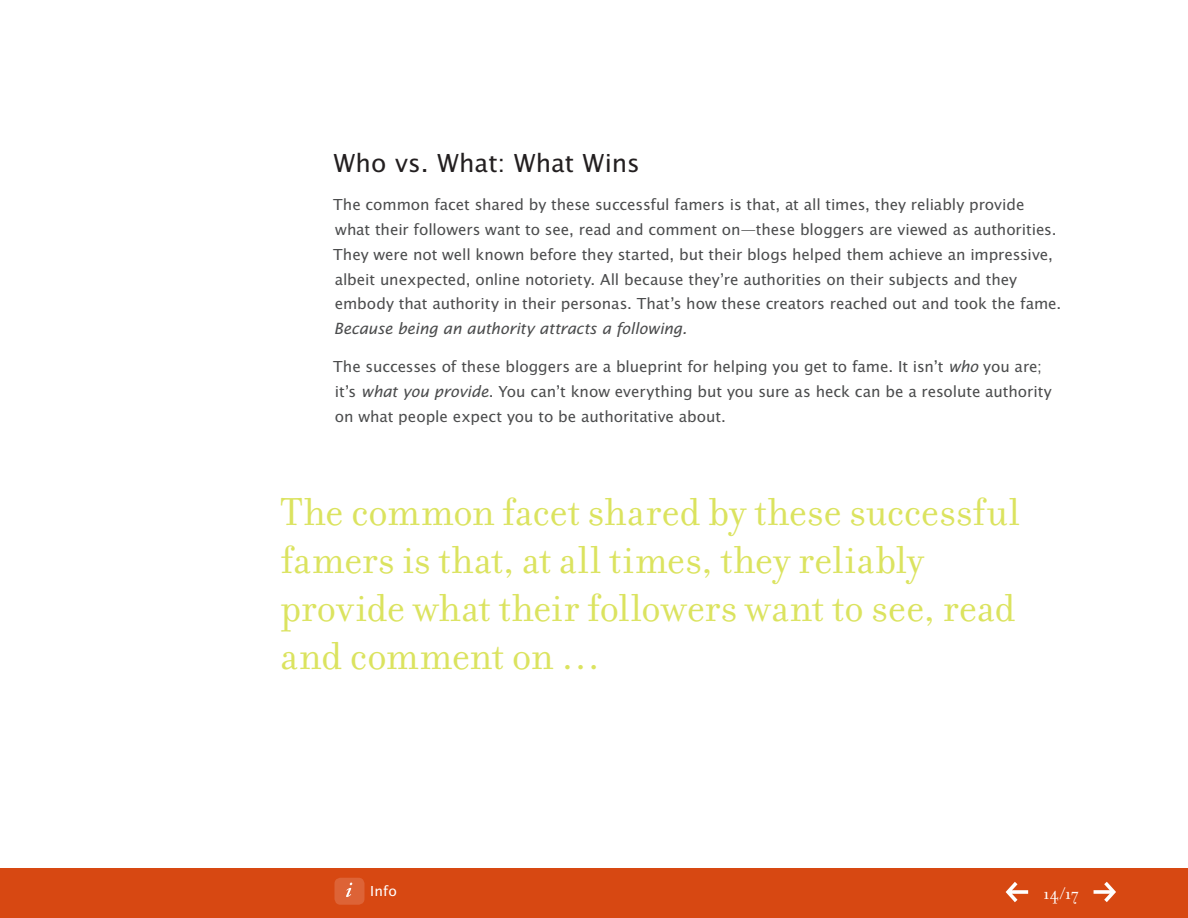
<style>
.page{position:relative;width:1188px;height:918px;background:#fff}
.page>*{position:absolute;margin:0;border:0;box-sizing:border-box;transform-origin:0 0}
.t1{font:42px/48px "Filosofia OT";color:#dbe35f}
.t2{font:27px "Lucida Sans EFOP";letter-spacing:.005em;color:#231f20}
.t3{font:18px "Filosofia OT";color:#fff}
.t4{font:italic 16.8px "Lucida Sans EFOP";letter-spacing:-.015em;color:#4b4c4d}
.t5{font:16.5px/24.8px "Lucida Sans EFOP";letter-spacing:-.005em;color:#4b4c4d}
.t6{font:15px "Lucida Sans EFOP";color:#fff}
.s1{font-style:italic;font-size:16.8px}
</style>
<div class="page">
<div style="left:0;top:869px;width:1188px;height:49px;background:#d74812"></div>
<div style="left:334px;top:878px;width:30px;height:27px;background:#dd6336;border-radius:6px"></div>
<svg style="left:346px;top:883px;width:6px;height:14px"></svg>
<svg style="left:1006px;top:882px;width:22px;height:20px"></svg>
<svg style="left:1094px;top:882px;width:22px;height:20px"></svg>
<h2 class="t2" style="left:334px;top:148px;width:307px">Who vs. What: What Wins</h2>
<p class="t5" style="left:333px;top:193px;width:730px">The common facet shared by these successful famers is that, at all times, they reliably provide what their followers want to see, read and comment on—these bloggers are viewed as authorities.<br>They were not well known before they started, but their blogs helped them achieve an impressive, albeit unexpected, online notoriety. All because they’re authorities on their subjects and they embody that authority in their personas. That’s how these creators reached out and took the fame.</p>
<p class="t4" style="left:334px;top:319px;width:355px">Because being an authority attracts a following.</p>
<p class="t5" style="left:333px;top:355px;width:720px">The successes of these bloggers are a blueprint for helping you get to fame. It isn’t <span class="s1">who</span> you are; it’s <span class="s1">what you provide</span>. You can’t know everything but you sure as heck can be a resolute authority on what people expect you to be authoritative about.</p>
<h1 class="t1" style="left:280px;top:488px;width:741px">The common facet shared by these successful famers is that, at all times, they reliably provide what their followers want to see, read and comment on …</h1>
<p class="t6" style="left:370px;top:883px;width:28px">Info</p>
<p class="t3" style="left:1043px;top:884px;width:37px">14/17</p>
</div>
